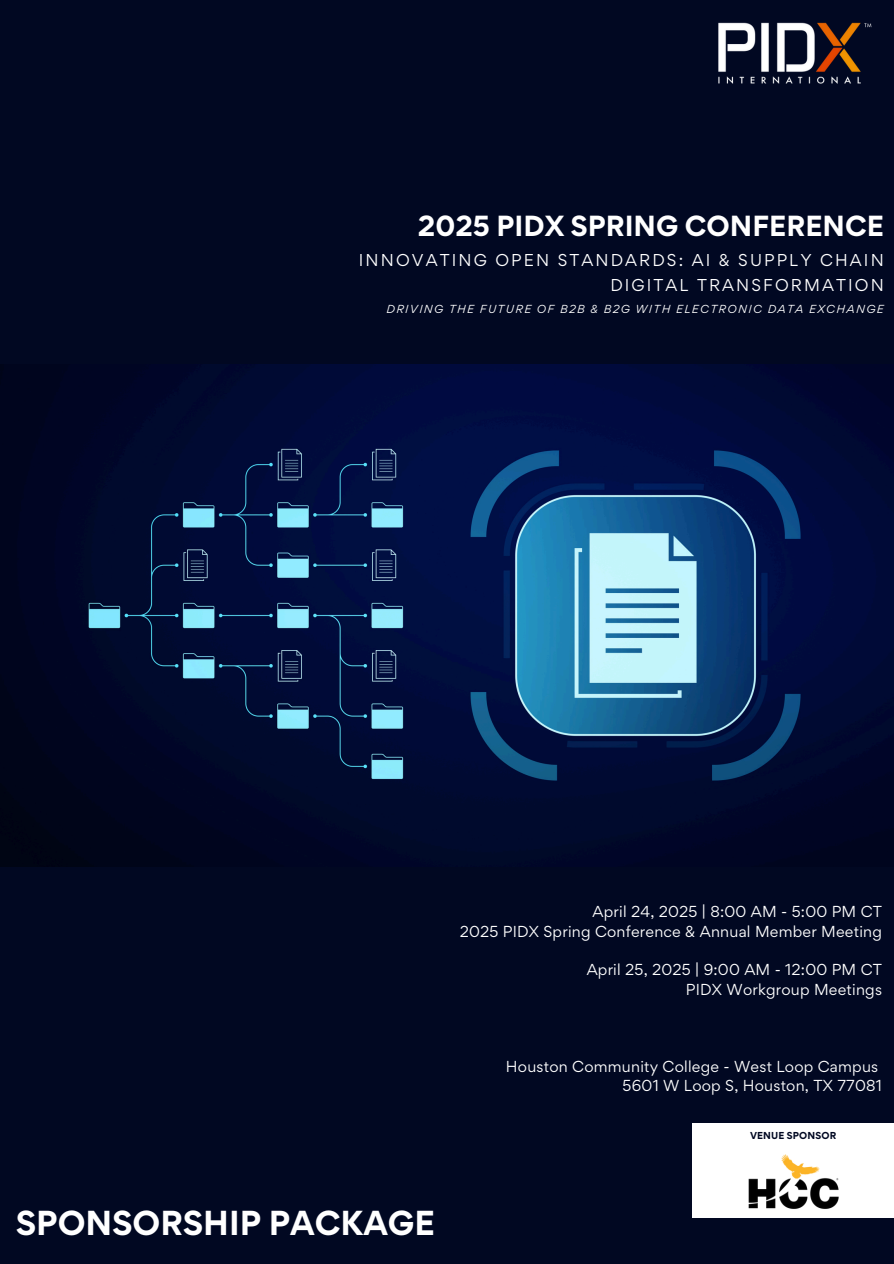
<style>
.page{position:relative;width:894px;height:1264px;background:#fff}
.page>*{position:absolute;margin:0;border:0;box-sizing:border-box;transform-origin:0 0}
.t1{font:700 30.9px "Gordita";color:#fff}
.t2{font:700 25.95px "Gordita";color:#fff}
.t3{font:15.3px/24.9px "Gordita";letter-spacing:.14em;color:#fff;text-align:right}
.t4{font:14.25px/19.4px "Gordita";letter-spacing:.015em;color:#fff;text-align:right}
.t5{font:italic 10.35px "Gordita";letter-spacing:.14em;color:#fff}
.t6{font:700 9px "Gordita";letter-spacing:.015em;color:#010822}
</style>
<div class="page">
<div style="left:0;top:0;width:893px;height:1263px;background:#010822"></div>
<img style="left:718px;top:22px;width:154px;height:62px">
<img style="left:0;top:364px;width:893px;height:502px">
<div style="left:691px;top:1123px;width:202px;height:95px;background:#fff"></div>
<img style="left:748px;top:1154px;width:91px;height:55px">
<h4 class="t2" style="left:418px;top:209px;width:467px">2025 PIDX SPRING CONFERENCE</h4>
<p class="t3" style="left:359px;top:247px;width:526px">INNOVATING OPEN STANDARDS: AI &amp; SUPPLY CHAIN<br>DIGITAL TRANSFORMATION</p>
<h4 class="t5" style="left:386px;top:302px;width:499px">DRIVING THE FUTURE OF B2B &amp; B2G WITH ELECTRONIC DATA EXCHANGE</h4>
<h2 class="t4" style="left:459px;top:902px;width:424px">April 24, 2025 | 8:00 AM - 5:00 PM CT<br>2025 PIDX Spring Conference &amp; Annual Member Meeting</h2>
<h3 class="t4" style="left:586px;top:960px;width:297px">April 25, 2025 | 9:00 AM - 12:00 PM CT<br>PIDX Workgroup Meetings</h3>
<h5 class="t4" style="left:506px;top:1056px;width:377px">Houston Community College - West Loop Campus<br>5601 W Loop S, Houston, TX 77081</h5>
<p class="t1" style="left:16px;top:1201px;width:420px">SPONSORSHIP PACKAGE</p>
<h4 class="t6" style="left:749px;top:1129px;width:88px">VENUE SPONSOR</h4>
</div>
